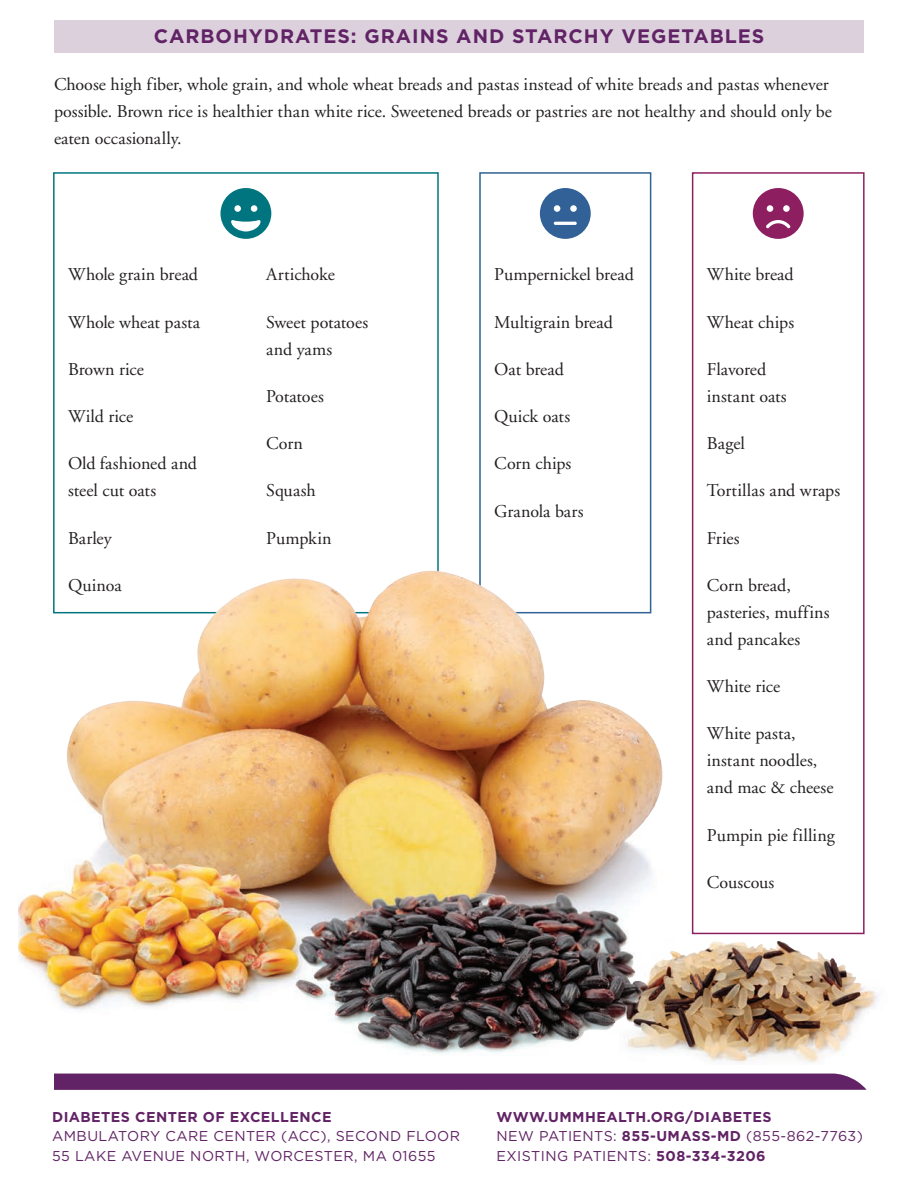
<style>
.page{position:relative;width:918px;height:1188px;background:#fff}
.page>*{position:absolute;margin:0;border:0;box-sizing:border-box;transform-origin:0 0}
.t1{font:52.5px "Font Awesome 5 Pro Solid";color:#007580}
.t2{font:700 19.5px "Gotham";letter-spacing:.05em;color:#612365}
.t3{font:18px/27px "Adobe Garamond";color:#231f20}
.t4{font:700 14.25px/19.5px "Gotham";letter-spacing:.03em;color:#612365}
.t5{font:14.25px/19.5px "Gotham";letter-spacing:.03em;color:#612365}
.s1{font-weight:400}
</style>
<div class="page">
<svg style="left:54px;top:1074px;width:813px;height:16px;background:#642768"></svg>
<div style="left:54px;top:20px;width:810px;height:33px;background:#dbd0dc"></div>
<div style="left:479px;top:172px;width:172px;height:441px;border:2px solid #316196"></div>
<div style="left:692px;top:172px;width:173px;height:762px;border:2px solid #8d1f61"></div>
<img style="left:19px;top:549px;width:859px;height:514px">
<p class="t2" style="left:154px;top:23px;width:612px">CARBOHYDRATES: GRAINS AND STARCHY VEGETABLES</p>
<p class="t3" style="left:54px;top:71px;width:779px">Choose high fiber, whole grain, and whole wheat breads and pastas instead of white breads and pastas whenever possible. Brown rice is healthier than white rice. Sweetened breads or pastries are not healthy and should only be eaten occasionally.</p>
<h1 class="t1" style="left:220px;top:187px;width:52px">■</h1>
<p class="t3" style="left:68px;top:262px;width:132px">Whole grain bread</p>
<p class="t3" style="left:68px;top:309px;width:134px">Whole wheat pasta</p>
<p class="t3" style="left:68px;top:356px;width:78px">Brown rice</p>
<p class="t3" style="left:68px;top:403px;width:67px">Wild rice</p>
<p class="t3" style="left:68px;top:451px;width:130px">Old fashioned and steel cut oats</p>
<p class="t3" style="left:68px;top:525px;width:45px">Barley</p>
<p class="t3" style="left:68px;top:572px;width:55px">Quinoa</p>
<p class="t3" style="left:266px;top:262px;width:70px">Artichoke</p>
<p class="t3" style="left:266px;top:309px;width:104px">Sweet potatoes and yams</p>
<p class="t3" style="left:266px;top:383px;width:59px">Potatoes</p>
<p class="t3" style="left:266px;top:430px;width:38px">Corn</p>
<p class="t3" style="left:266px;top:478px;width:51px">Squash</p>
<p class="t3" style="left:266px;top:525px;width:67px">Pumpkin</p>
<p class="t3" style="left:494px;top:262px;width:141px">Pumpernickel bread</p>
<p class="t3" style="left:494px;top:309px;width:120px">Multigrain bread</p>
<p class="t3" style="left:494px;top:356px;width:71px">Oat bread</p>
<p class="t3" style="left:494px;top:403px;width:77px">Quick oats</p>
<p class="t3" style="left:494px;top:451px;width:79px">Corn chips</p>
<p class="t3" style="left:494px;top:498px;width:91px">Granola bars</p>
<p class="t3" style="left:707px;top:262px;width:88px">White bread</p>
<p class="t3" style="left:707px;top:309px;width:89px">Wheat chips</p>
<p class="t3" style="left:707px;top:356px;width:81px">Flavored instant oats</p>
<p class="t3" style="left:707px;top:430px;width:40px">Bagel</p>
<p class="t3" style="left:707px;top:478px;width:135px">Tortillas and wraps</p>
<p class="t3" style="left:707px;top:525px;width:34px">Fries</p>
<p class="t3" style="left:707px;top:572px;width:124px">Corn bread, pasteries, muffins and pancakes</p>
<p class="t3" style="left:707px;top:673px;width:75px">White rice</p>
<p class="t3" style="left:707px;top:721px;width:128px">White pasta, instant noodles, and mac &amp; cheese</p>
<p class="t3" style="left:707px;top:822px;width:129px">Pumpin pie filling</p>
<p class="t3" style="left:707px;top:869px;width:69px">Couscous</p>
<p class="t4" style="left:52px;top:1107px;width:281px">DIABETES CENTER OF EXCELLENCE</p>
<p class="t5" style="left:52px;top:1126px;width:410px">AMBULATORY CARE CENTER (ACC), SECOND FLOOR<br>55 LAKE AVENUE NORTH, WORCESTER, MA 01655</p>
<p class="t4" style="left:496px;top:1107px;width:368px">WWW.UMMHEALTH.ORG/DIABETES<br><span class="s1">NEW PATIENTS:</span> 855-UMASS-MD <span class="s1">(855-862-7763)<br>EXISTING PATIENTS:</span> 508-334-3206</p>
</div>
